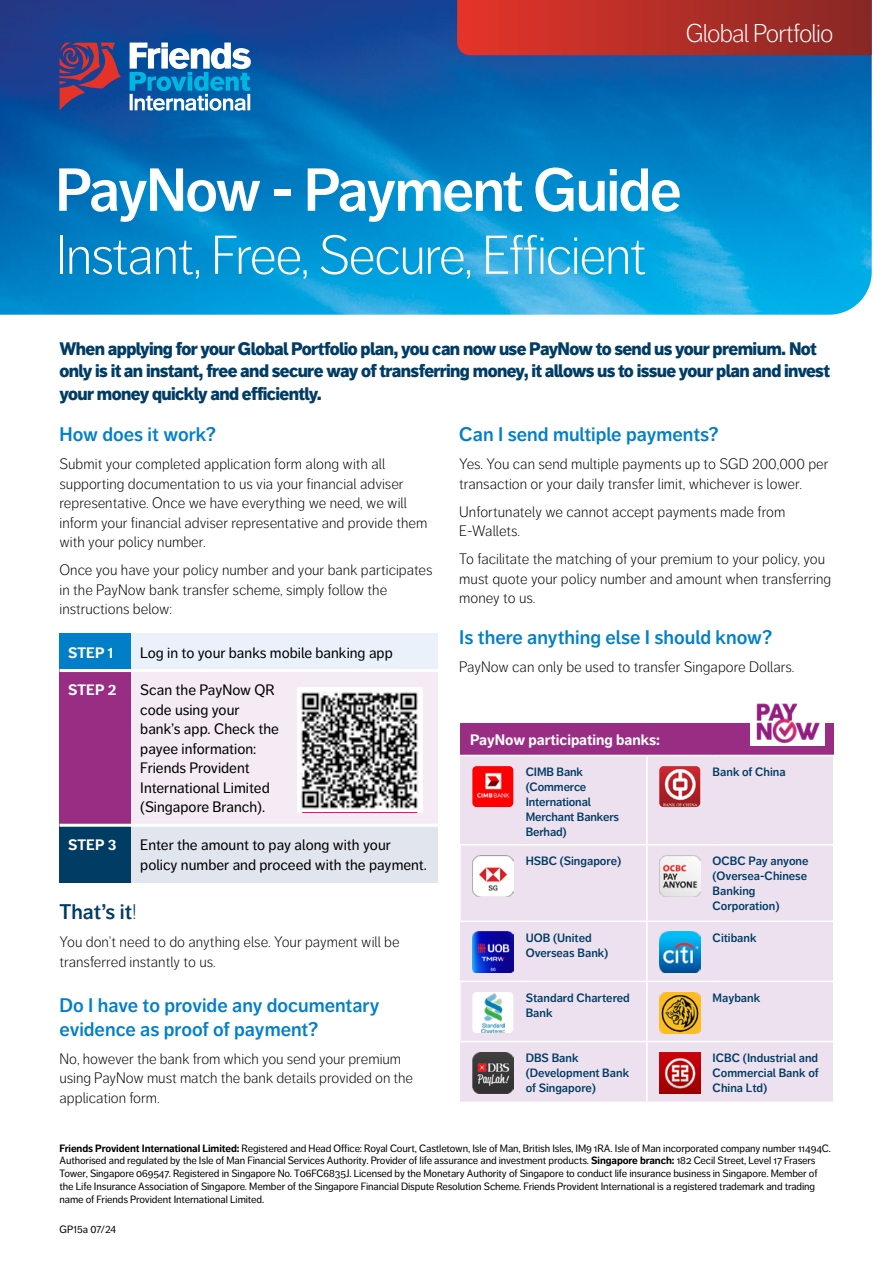
<style>
.page{position:relative;width:893px;height:1263px;background:#fff}
.page>*{position:absolute;margin:0;border:0;box-sizing:border-box;transform-origin:0 0}
.Main_Heading_PFI{font:600 60px "Friends Life Dagny";letter-spacing:-.03em;color:#fff}
.Main_Heading_PFI-2{font:300 54px "Friends Life Dagny";letter-spacing:-.03em;color:#fff}
.Tab_Device{font:300 25.5px "Friends Life Dagny";letter-spacing:-.035em;color:#fff}
.Body_text_FPI{font:600 21px "Friends Life Dagny";color:#003c64}
.Heading_5_FPI{font:600 19.5px/24px "Friends Life Dagny";color:#007fc8}
.Stand_first_FPI{font:900 18px/22.5px "Friends Life Dagny";letter-spacing:-.035em;color:#003c64}
.Body_text_FPI-2{font:300 15px/19.5px "Friends Life Dagny";color:#000}
.Body_text_FPI-3{font:15px/19.5px "Friends Life Dagny";color:#000}
.Heading_4_FPI{font:700 15px "Friends Life Dagny";color:#fff}
.Body_text_FPI-4{font:700 15px "Friends Life Dagny";letter-spacing:.01em;color:#fff}
.Body_text_FPI-5{font:600 12px/15px "Friends Life Dagny";color:#003c64}
.t1{font:10.5px/12.8px "Dagny Pro";letter-spacing:-.01em;color:#000}
.t2{font:10.5px "Friends Life Dagny";letter-spacing:.005em;color:#000}
.s1{font-weight:300}
.s2{font-weight:700}
</style>
<div class="page">
<img style="left:0;top:0;width:872px;height:315px">
<svg style="left:457px;top:0;width:415px;height:55px;background:#b42e28"></svg>
<svg style="left:60px;top:43px;width:61px;height:67px;background:#603d6c"></svg>
<svg style="left:130px;top:43px;width:121px;height:68px"></svg>
<div style="left:60px;top:633px;width:72px;height:37px;background:#007fc8"></div>
<div style="left:132px;top:633px;width:306px;height:37px;background:#eaf1fb"></div>
<div style="left:60px;top:670px;width:72px;height:155px;background:#992d83"></div>
<div style="left:132px;top:670px;width:306px;height:155px;background:#f4ebf5"></div>
<div style="left:60px;top:825px;width:72px;height:57px;background:#003c64"></div>
<div style="left:132px;top:825px;width:306px;height:57px;background:#e1e5ee"></div>
<hr style="left:60px;top:669px;width:72px;height:3px;background:#fff">
<hr style="left:132px;top:669px;width:306px;height:3px;background:#fff">
<hr style="left:60px;top:824px;width:72px;height:3px;background:#fff">
<hr style="left:132px;top:824px;width:306px;height:3px;background:#fff">
<div style="left:460px;top:723px;width:374px;height:32px;background:#992d83"></div>
<div style="left:460px;top:756px;width:373px;height:346px;background:#eee1ef"></div>
<hr style="left:646px;top:756px;width:2px;height:88px;background:#fff">
<hr style="left:646px;top:845px;width:2px;height:75px;background:#fff">
<hr style="left:646px;top:922px;width:2px;height:59px;background:#fff">
<hr style="left:646px;top:982px;width:2px;height:59px;background:#fff">
<hr style="left:646px;top:1042px;width:2px;height:60px;background:#fff">
<hr style="left:459px;top:844px;width:67px;height:1px;background:#fff">
<hr style="left:459px;top:845px;width:2px;height:75px;background:#fff">
<hr style="left:526px;top:844px;width:121px;height:1px;background:#fff">
<hr style="left:459px;top:920px;width:67px;height:2px;background:#fff">
<hr style="left:526px;top:920px;width:121px;height:2px;background:#fff">
<hr style="left:459px;top:981px;width:67px;height:1px;background:#fff">
<hr style="left:459px;top:982px;width:2px;height:59px;background:#fff">
<hr style="left:526px;top:981px;width:121px;height:1px;background:#fff">
<hr style="left:647px;top:844px;width:66px;height:1px;background:#fff">
<hr style="left:713px;top:844px;width:121px;height:1px;background:#fff">
<hr style="left:647px;top:920px;width:66px;height:2px;background:#fff">
<hr style="left:713px;top:920px;width:121px;height:2px;background:#fff">
<hr style="left:647px;top:981px;width:66px;height:1px;background:#fff">
<hr style="left:713px;top:981px;width:121px;height:1px;background:#fff">
<hr style="left:459px;top:1041px;width:67px;height:1px;background:#fff">
<hr style="left:526px;top:1041px;width:121px;height:1px;background:#fff">
<hr style="left:647px;top:1041px;width:66px;height:1px;background:#fff">
<hr style="left:713px;top:1041px;width:121px;height:1px;background:#fff">
<img style="left:472px;top:766px;width:41px;height:41px">
<img style="left:659px;top:766px;width:41px;height:41px">
<img style="left:472px;top:855px;width:41px;height:41px">
<img style="left:659px;top:855px;width:41px;height:41px">
<img style="left:472px;top:932px;width:41px;height:41px">
<img style="left:659px;top:932px;width:41px;height:41px">
<div style="left:472px;top:992px;width:41px;height:41px;background:#fff;border-radius:4px"></div>
<img style="left:481px;top:993px;width:24px;height:39px">
<img style="left:659px;top:992px;width:41px;height:41px">
<img style="left:472px;top:1052px;width:41px;height:41px">
<img style="left:659px;top:1052px;width:41px;height:41px">
<div style="left:298px;top:687px;width:125px;height:125px;background:#fff"></div>
<img style="left:301px;top:692px;width:117px;height:117px">
<div style="left:750px;top:691px;width:75px;height:55px;background:#fff"></div>
<img style="left:756px;top:703px;width:64px;height:41px">
<p class="Tab_Device" style="left:686px;top:19px;width:149px">Global Portfolio</p>
<p class="Main_Heading_PFI" style="left:55px;top:155px;width:628px">PayNow - Payment Guide</p>
<p class="Main_Heading_PFI-2" style="left:55px;top:225px;width:593px">Instant, Free, Secure, Efficient</p>
<p class="Stand_first_FPI" style="left:60px;top:338px;width:772px">When applying for your Global Portfolio plan, you can now use PayNow to send us your premium. Not only is it an instant, free and secure way of transferring money, it allows us to issue your plan and invest your money quickly and efficiently.</p>
<p class="Heading_5_FPI" style="left:60px;top:422px;width:158px">How does it work?</p>
<p class="Body_text_FPI-2" style="left:60px;top:454px;width:369px">Submit your completed application form along with all supporting documentation to us via your financial adviser representative. Once we have everything we need, we will inform your financial adviser representative and provide them with your policy number.</p>
<p class="Body_text_FPI-2" style="left:60px;top:560px;width:374px">Once you have your policy number and your bank participates in the PayNow bank transfer scheme, simply follow the instructions below:</p>
<p class="Body_text_FPI-4" style="left:68px;top:644px;width:47px">STEP 1</p>
<p class="Body_text_FPI-3" style="left:140px;top:643px;width:254px">Log in to your banks mobile banking app</p>
<p class="Body_text_FPI-4" style="left:68px;top:681px;width:50px">STEP 2</p>
<p class="Body_text_FPI-3" style="left:140px;top:680px;width:140px">Scan the PayNow QR code using your bank’s app. Check the payee information:<br>Friends Provident<br>International Limited (Singapore Branch).</p>
<p class="Body_text_FPI-4" style="left:68px;top:836px;width:50px">STEP 3</p>
<p class="Body_text_FPI-3" style="left:140px;top:835px;width:288px">Enter the amount to pay along with your policy number and proceed with the payment.</p>
<p class="Body_text_FPI" style="left:60px;top:900px;width:79px">That’s it<span class="s1">!</span></p>
<p class="Body_text_FPI-2" style="left:60px;top:932px;width:342px">You don’t need to do anything else. Your payment will be transferred instantly to us.</p>
<p class="Heading_5_FPI" style="left:60px;top:993px;width:322px">Do I have to provide any documentary evidence as proof of payment?</p>
<p class="Body_text_FPI-2" style="left:60px;top:1049px;width:355px">No, however the bank from which you send your premium using PayNow must match the bank details provided on the application form.</p>
<p class="Heading_5_FPI" style="left:459px;top:422px;width:261px">Can I send multiple payments?</p>
<p class="Body_text_FPI-2" style="left:459px;top:454px;width:371px">Yes. You can send multiple payments up to SGD 200,000 per transaction or your daily transfer limit, whichever is lower.</p>
<p class="Body_text_FPI-2" style="left:459px;top:502px;width:328px">Unfortunately we cannot accept payments made from<br>E-Wallets.</p>
<p class="Body_text_FPI-2" style="left:459px;top:549px;width:373px">To facilitate the matching of your premium to your policy, you must quote your policy number and amount when transferring money to us.</p>
<p class="Heading_5_FPI" style="left:459px;top:625px;width:314px">Is there anything else I should know?</p>
<p class="Body_text_FPI-2" style="left:459px;top:657px;width:337px">PayNow can only be used to transfer Singapore Dollars.</p>
<p class="Heading_4_FPI" style="left:470px;top:731px;width:192px">PayNow participating banks:</p>
<p class="Body_text_FPI-5" style="left:526px;top:764px;width:95px">CIMB Bank (Commerce<br>International<br>Merchant Bankers<br>Berhad)</p>
<p class="Body_text_FPI-5" style="left:713px;top:764px;width:75px">Bank of China</p>
<p class="Body_text_FPI-5" style="left:526px;top:853px;width:97px">HSBC (Singapore)</p>
<p class="Body_text_FPI-5" style="left:713px;top:853px;width:97px">OCBC Pay anyone (Oversea-Chinese<br>Banking<br>Corporation)</p>
<p class="Body_text_FPI-5" style="left:526px;top:930px;width:84px">UOB (United<br>Overseas Bank)</p>
<p class="Body_text_FPI-5" style="left:713px;top:930px;width:46px">Citibank</p>
<p class="Body_text_FPI-5" style="left:526px;top:990px;width:106px">Standard Chartered<br>Bank</p>
<p class="Body_text_FPI-5" style="left:713px;top:990px;width:49px">Maybank</p>
<p class="Body_text_FPI-5" style="left:526px;top:1050px;width:105px">DBS Bank (Development Bank of Singapore)</p>
<p class="Body_text_FPI-5" style="left:713px;top:1050px;width:108px;text-align:justify">ICBC (Industrial and Commercial Bank of China Ltd)</p>
<p class="t1" style="left:60px;top:1142px;width:773px"><span class="s2">Friends Provident International Limited:</span> Registered and Head Office: Royal Court, Castletown, Isle of Man, British Isles, IM9 1RA. Isle of Man incorporated company number 11494C.<br>Authorised and regulated by the Isle of Man Financial Services Authority. Provider of life assurance and investment products. <span class="s2">Singapore branch:</span> 182 Cecil Street, Level 17 Frasers Tower, Singapore 069547. Registered in Singapore No. T06FC6835J. Licensed by the Monetary Authority of Singapore to conduct life insurance business in Singapore. Member of the Life Insurance Association of Singapore. Member of the Singapore Financial Dispute Resolution Scheme. Friends Provident International is a registered trademark and trading name of Friends Provident International Limited.</p>
<p class="t2" style="left:60px;top:1223px;width:58px">GP15a 07/24</p>
</div>
